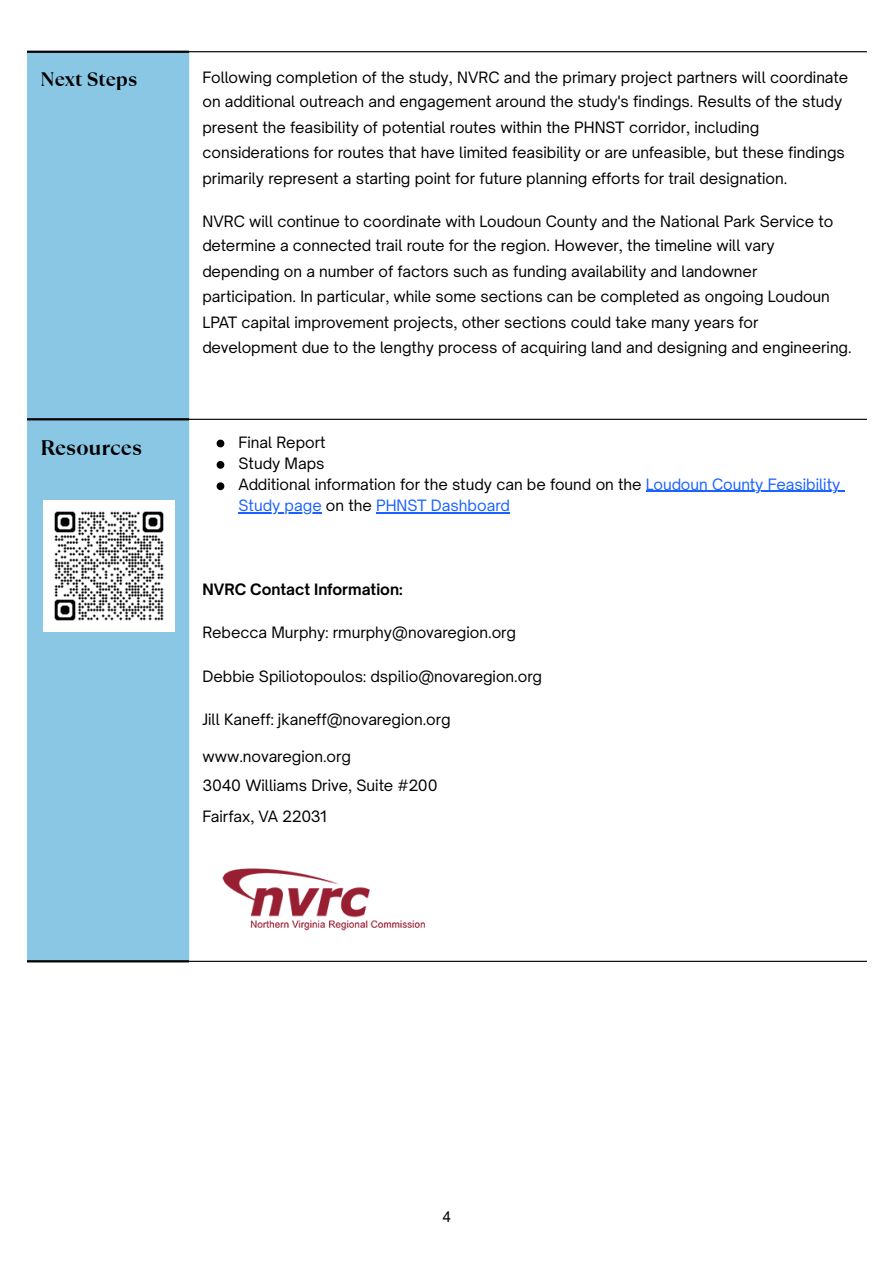
<style>
.page{position:relative;width:894px;height:1263px;background:#fff}
.page>*{position:absolute;margin:0;border:0;box-sizing:border-box;transform-origin:0 0}
.t1{font:700 21px "TT Ramillas";color:#000}
.t2{font:700 19.5px "TT Ramillas";color:#000}
.t3{font:15px/25.2px "Open Sauce One";color:#000}
.t4{font:700 15px "Open Sauce One";color:#000}
.t5{font:15px "Arial";color:#000}
.s1{color:#1a62ff}
</style>
<div class="page">
<div style="left:27px;top:53px;width:162px;height:907px;background:#8ac7e5"></div>
<img style="left:44px;top:500px;width:130px;height:132px">
<svg style="left:216px;top:440px;width:8px;height:7px"></svg>
<svg style="left:216px;top:461px;width:8px;height:8px"></svg>
<svg style="left:216px;top:482px;width:8px;height:8px"></svg>
<hr style="left:645px;top:491px;width:195px;height:1px;background:#1a62ff">
<hr style="left:238px;top:512px;width:84px;height:1px;background:#1a62ff">
<hr style="left:376px;top:512px;width:134px;height:1px;background:#1a62ff">
<img style="left:222px;top:868px;width:203px;height:63px">
<hr style="left:189px;top:51px;width:677px;height:1px;background:#000">
<hr style="left:189px;top:419px;width:677px;height:1px;background:#000">
<hr style="left:189px;top:961px;width:677px;height:1px;background:#000">
<hr style="left:27px;top:51px;width:162px;height:2px;background:#000">
<hr style="left:27px;top:418px;width:162px;height:2px;background:#000">
<hr style="left:27px;top:960px;width:162px;height:2px;background:#000">
<p class="t2" style="left:40px;top:65px;width:98px">Next Steps</p>
<p class="t3" style="left:202px;top:64px;width:647px">Following completion of the study, NVRC and the primary project partners will coordinate on additional outreach and engagement around the study's findings. Results of the study present the feasibility of potential routes within the PHNST corridor, including considerations for routes that have limited feasibility or are unfeasible, but these findings primarily represent a starting point for future planning efforts for trail designation.</p>
<p class="t3" style="left:202px;top:208px;width:650px">NVRC will continue to coordinate with Loudoun County and the National Park Service to determine a connected trail route for the region. However, the timeline will vary depending on a number of factors such as funding availability and landowner participation. In particular, while some sections can be completed as ongoing Loudoun LPAT capital improvement projects, other sections could take many years for development due to the lengthy process of acquiring land and designing and engineering.</p>
<p class="t1" style="left:40px;top:433px;width:103px">Resources</p>
<p class="t3" style="left:238px;top:430px;width:89px">Final Report</p>
<p class="t3" style="left:238px;top:451px;width:88px">Study Maps</p>
<p class="t3" style="left:238px;top:473px;width:603px;line-height:21.3px">Additional information for the study can be found on the <span class="s1">Loudoun County Feasibility<br>Study page</span> on the <span class="s1">PHNST Dashboard</span></p>
<h1 class="t4" style="left:202px;top:580px;width:202px">NVRC Contact Information:</h1>
<p class="t3" style="left:202px;top:620px;width:315px">Rebecca Murphy: rmurphy@novaregion.org</p>
<p class="t3" style="left:202px;top:664px;width:341px">Debbie Spiliotopoulos: dspilio@novaregion.org</p>
<p class="t3" style="left:202px;top:706px;width:249px">Jill Kaneff: jkaneff@novaregion.org</p>
<p class="t3" style="left:202px;top:744px;width:150px">www.novaregion.org</p>
<p class="t3" style="left:202px;top:773px;width:237px">3040 Williams Drive, Suite #200</p>
<p class="t3" style="left:202px;top:803px;width:126px">Fairfax, VA 22031</p>
<p class="t5" style="left:442px;top:1207px;width:10px">4</p>
</div>
